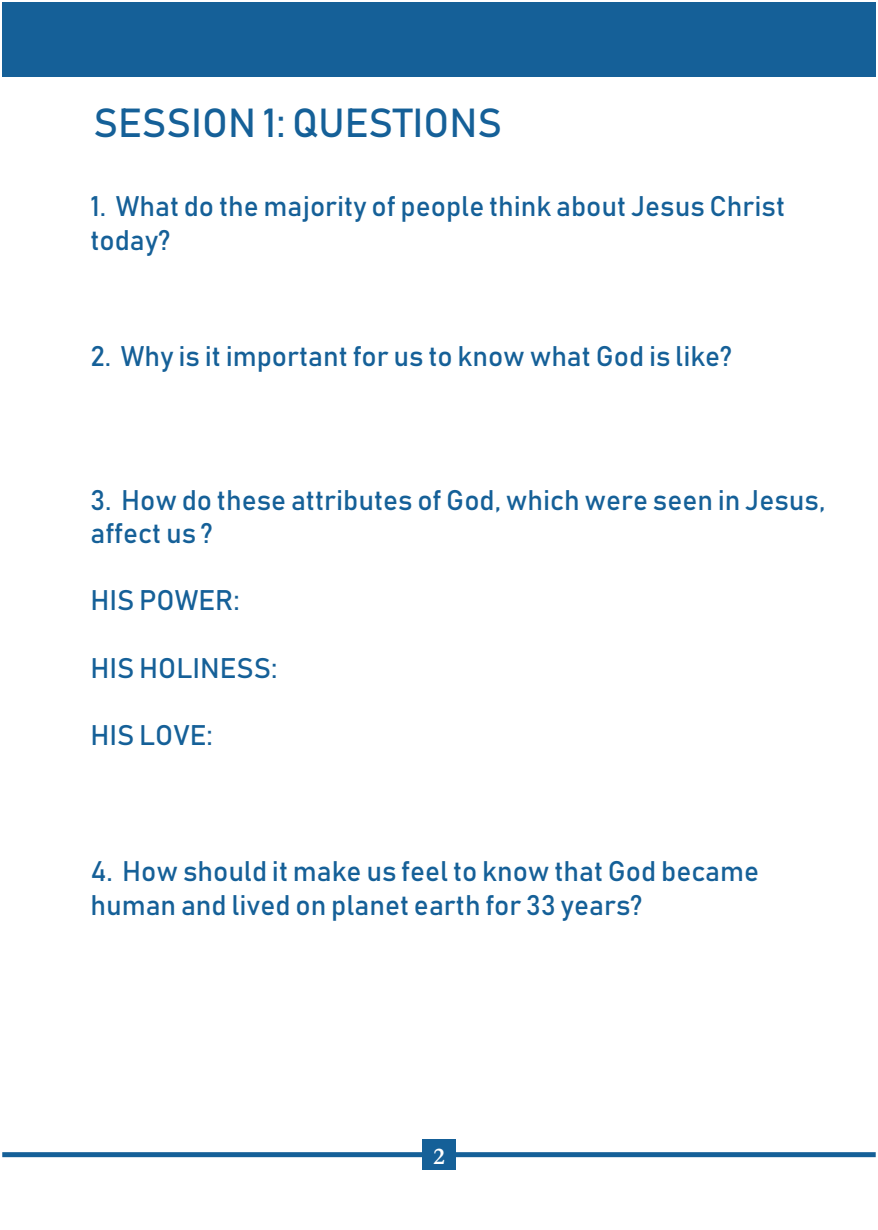
<style>
.page{position:relative;width:878px;height:1230px;background:#fff}
.page>*{position:absolute;margin:0;border:0;box-sizing:border-box;transform-origin:0 0}
.t1{font:40px "Bahnschrift";color:#156098}
.t2{font:28px/33.6px "Bahnschrift";color:#156098}
.t3{font:700 24px "Garamond";color:#fff}
</style>
<div class="page">
<div style="left:2px;top:2px;width:873px;height:75px;background:#156098"></div>
<svg style="left:2px;top:1151px;width:873px;height:5px;fill:#156098"></svg>
<div style="left:422px;top:1139px;width:33px;height:30px;background:#156098"></div>
<h1 class="t1" style="left:93px;top:105px;width:410px">SESSION 1: QUESTIONS</h1>
<p class="t2" style="left:90px;top:191px;width:696px">1. What do the majority of people think about Jesus Christ today?</p>
<p class="t2" style="left:90px;top:341px;width:643px">2. Why is it important for us to know what God is like?</p>
<p class="t2" style="left:90px;top:484px;width:736px">3. How do these attributes of God, which were seen in Jesus, affect us ?</p>
<p class="t2" style="left:90px;top:585px;width:151px">HIS POWER:</p>
<p class="t2" style="left:90px;top:652px;width:188px">HIS HOLINESS:</p>
<p class="t2" style="left:90px;top:719px;width:124px">HIS LOVE:</p>
<p class="t2" style="left:90px;top:855px;width:670px">4. How should it make us feel to know that God became human and lived on planet earth for 33 years?</p>
<p class="t3" style="left:433px;top:1147px;width:13px">2</p>
</div>
